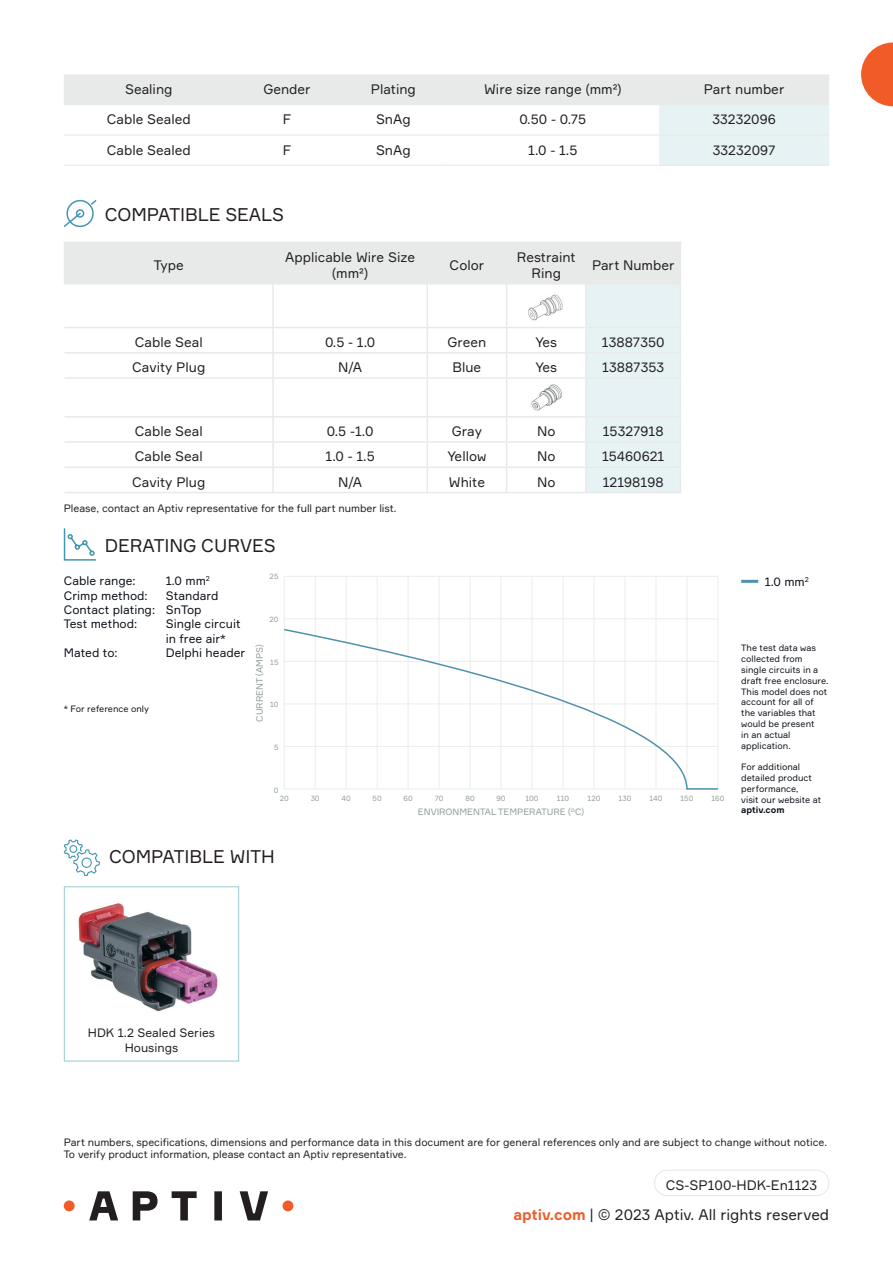
<style>
.page{position:relative;width:893px;height:1263px;background:#fff}
.page>*{position:absolute;margin:0;border:0;box-sizing:border-box;transform-origin:0 0}
.t1{font:18px "Formular";letter-spacing:-.005em;color:#231f20}
.t2{font:15px "Formular";color:#231f20}
.t3{font:13.5px/16.2px "Formular";color:#231f20;text-align:center}
.t4{font:12px/14.4px "Formular";color:#0d121a}
.t5{font:12px/14.4px "Formular";color:#231f20;text-align:center}
.t6{font:10.5px/12px "Formular";letter-spacing:-.005em;color:#231f20}
.t7{font:9px/10.8px "Formular";color:#0d121a}
.t8{font:9px "Formular";color:#909e95}
.t9{font:700 9px "Formular";color:#0d121a}
.t10{font:7.5px "Formular";color:#909e95}
.s1{font-weight:700;color:#f15b27}
</style>
<div class="page">
<svg style="left:861px;top:43px;width:32px;height:63px"></svg>
<svg style="left:64px;top:1191px;width:229px;height:29px"></svg>
<div style="left:654px;top:1169px;width:175px;height:27px;border:1px solid #e7eae8;border-radius:13px"></div>
<svg style="left:64px;top:74px;width:765px;height:91px"></svg>
<hr style="left:64px;top:104px;width:170px;height:1px;background:#e7eae8">
<hr style="left:234px;top:104px;width:106px;height:1px;background:#e7eae8">
<hr style="left:340px;top:104px;width:106px;height:1px;background:#e7eae8">
<hr style="left:446px;top:104px;width:213px;height:1px;background:#e7eae8">
<hr style="left:659px;top:104px;width:170px;height:1px;background:#e7eae8">
<hr style="left:64px;top:134px;width:170px;height:2px;background:#e7eae8">
<hr style="left:234px;top:134px;width:106px;height:2px;background:#e7eae8">
<hr style="left:340px;top:134px;width:106px;height:2px;background:#e7eae8">
<hr style="left:446px;top:134px;width:213px;height:2px;background:#e7eae8">
<hr style="left:659px;top:134px;width:170px;height:2px;background:#e7eae8">
<hr style="left:64px;top:165px;width:170px;height:1px;background:#e7eae8">
<hr style="left:234px;top:165px;width:106px;height:1px;background:#e7eae8">
<hr style="left:340px;top:165px;width:106px;height:1px;background:#e7eae8">
<hr style="left:446px;top:165px;width:213px;height:1px;background:#e7eae8">
<hr style="left:659px;top:165px;width:170px;height:1px;background:#e7eae8">
<svg style="left:64px;top:839px;width:36px;height:37px"></svg>
<div style="left:64px;top:886px;width:175px;height:176px;border:1px solid #a5cfd7"></div>
<img style="left:78px;top:903px;width:140px;height:109px">
<svg style="left:63px;top:528px;width:34px;height:33px"></svg>
<hr style="left:284px;top:576px;width:1px;height:213px;background:#e9eeea">
<hr style="left:284px;top:618px;width:434px;height:1px;background:#e9eeea">
<hr style="left:284px;top:576px;width:434px;height:1px;background:#e9eeea">
<hr style="left:315px;top:576px;width:1px;height:213px;background:#e9eeea">
<hr style="left:346px;top:576px;width:1px;height:213px;background:#e9eeea">
<hr style="left:377px;top:576px;width:1px;height:213px;background:#e9eeea">
<hr style="left:408px;top:576px;width:1px;height:213px;background:#e9eeea">
<hr style="left:439px;top:576px;width:1px;height:213px;background:#e9eeea">
<hr style="left:470px;top:576px;width:1px;height:213px;background:#e9eeea">
<hr style="left:501px;top:576px;width:1px;height:213px;background:#e9eeea">
<hr style="left:532px;top:576px;width:1px;height:213px;background:#e9eeea">
<hr style="left:563px;top:576px;width:1px;height:213px;background:#e9eeea">
<hr style="left:594px;top:576px;width:1px;height:213px;background:#e9eeea">
<hr style="left:625px;top:576px;width:1px;height:213px;background:#e9eeea">
<hr style="left:656px;top:576px;width:1px;height:213px;background:#e9eeea">
<hr style="left:687px;top:576px;width:1px;height:213px;background:#e9eeea">
<hr style="left:718px;top:576px;width:1px;height:213px;background:#e9eeea">
<svg style="left:284px;top:628px;width:435px;height:162px"></svg>
<hr style="left:741px;top:580px;width:17px;height:3px;background:#4f91ae">
<svg style="left:63px;top:199px;width:34px;height:29px"></svg>
<hr style="left:64px;top:242px;width:209px;height:1px;background:#e7eae8">
<hr style="left:64px;top:243px;width:1px;height:40px;background:#e7eae8">
<hr style="left:64px;top:283px;width:209px;height:1px;background:#e7eae8">
<svg style="left:65px;top:242px;width:616px;height:250px"></svg>
<hr style="left:65px;top:492px;width:208px;height:1px;background:#e7eae8">
<hr style="left:273px;top:492px;width:154px;height:1px;background:#e7eae8">
<hr style="left:427px;top:492px;width:80px;height:1px;background:#e7eae8">
<hr style="left:507px;top:492px;width:79px;height:1px;background:#e7eae8">
<hr style="left:586px;top:492px;width:95px;height:1px;background:#e7eae8">
<img style="left:526px;top:290px;width:41px;height:31px">
<img style="left:528px;top:384px;width:37px;height:27px">
<p class="t3" style="left:125px;top:81px;width:49px">Sealing</p>
<p class="t3" style="left:263px;top:81px;width:49px">Gender</p>
<p class="t3" style="left:371px;top:81px;width:47px">Plating</p>
<p class="t3" style="left:484px;top:81px;width:139px">Wire size range (mm²)</p>
<p class="t3" style="left:704px;top:81px;width:82px">Part number</p>
<p class="t3" style="left:107px;top:111px;width:85px">Cable Sealed</p>
<p class="t3" style="left:283px;top:111px;width:10px">F</p>
<p class="t3" style="left:376px;top:111px;width:36px">SnAg</p>
<p class="t3" style="left:519px;top:111px;width:68px">0.50 - 0.75</p>
<p class="t3" style="left:712px;top:111px;width:65px">33232096</p>
<p class="t3" style="left:107px;top:141px;width:85px">Cable Sealed</p>
<p class="t3" style="left:283px;top:141px;width:10px">F</p>
<p class="t3" style="left:376px;top:141px;width:36px">SnAg</p>
<p class="t3" style="left:528px;top:141px;width:51px">1.0 - 1.5</p>
<p class="t3" style="left:713px;top:141px;width:64px">33232097</p>
<h1 class="t1" style="left:105px;top:203px;width:181px">COMPATIBLE SEALS</h1>
<p class="t3" style="left:154px;top:256px;width:32px">Type</p>
<p class="t3" style="left:285px;top:248px;width:131px">Applicable Wire Size (mm²)</p>
<p class="t3" style="left:450px;top:256px;width:36px">Color</p>
<p class="t3" style="left:517px;top:248px;width:61px">Restraint<br>Ring</p>
<p class="t3" style="left:592px;top:256px;width:84px">Part Number</p>
<p class="t3" style="left:135px;top:334px;width:69px">Cable Seal</p>
<p class="t3" style="left:325px;top:334px;width:52px">0.5 - 1.0</p>
<p class="t3" style="left:447px;top:334px;width:40px">Green</p>
<p class="t3" style="left:535px;top:334px;width:23px">Yes</p>
<p class="t3" style="left:602px;top:334px;width:64px">13887350</p>
<p class="t3" style="left:132px;top:359px;width:75px">Cavity Plug</p>
<p class="t3" style="left:338px;top:359px;width:26px">N/A</p>
<p class="t3" style="left:453px;top:359px;width:30px">Blue</p>
<p class="t3" style="left:535px;top:359px;width:23px">Yes</p>
<p class="t3" style="left:602px;top:359px;width:63px">13887353</p>
<p class="t3" style="left:135px;top:423px;width:69px">Cable Seal</p>
<p class="t3" style="left:327px;top:423px;width:48px">0.5 -1.0</p>
<p class="t3" style="left:452px;top:423px;width:32px">Gray</p>
<p class="t3" style="left:537px;top:423px;width:20px">No</p>
<p class="t3" style="left:603px;top:423px;width:62px">15327918</p>
<p class="t3" style="left:135px;top:448px;width:69px">Cable Seal</p>
<p class="t3" style="left:326px;top:448px;width:51px">1.0 - 1.5</p>
<p class="t3" style="left:447px;top:448px;width:41px">Yellow</p>
<p class="t3" style="left:537px;top:448px;width:20px">No</p>
<p class="t3" style="left:602px;top:448px;width:64px">15460621</p>
<p class="t3" style="left:132px;top:473px;width:75px">Cavity Plug</p>
<p class="t3" style="left:338px;top:473px;width:26px">N/A</p>
<p class="t3" style="left:449px;top:473px;width:38px">White</p>
<p class="t3" style="left:537px;top:473px;width:20px">No</p>
<p class="t3" style="left:603px;top:473px;width:62px">12198198</p>
<p class="t6" style="left:64px;top:502px;width:334px">Please, contact an Aptiv representative for the full part number list.</p>
<h1 class="t1" style="left:105px;top:535px;width:172px">DERATING CURVES</h1>
<p class="t4" style="left:64px;top:573px;width:73px">Cable range:</p>
<p class="t4" style="left:166px;top:573px;width:46px">1.0 mm<sup>2</sup></p>
<p class="t4" style="left:64px;top:588px;width:85px">Crimp method:</p>
<p class="t4" style="left:64px;top:588px;width:156px;text-indent:102px">Standard<br>Contact plating: SnTop<br>Test method:</p>
<p class="t4" style="left:166px;top:617px;width:76px">Single circuit in free air*</p>
<p class="t4" style="left:64px;top:645px;width:55px">Mated to:</p>
<p class="t4" style="left:166px;top:645px;width:81px">Delphi header</p>
<p class="t7" style="left:64px;top:703px;width:87px">* For reference only</p>
<p class="t10" style="left:270px;top:572px;width:10px">25</p>
<p class="t10" style="left:269px;top:615px;width:11px">20</p>
<p class="t8" style="left:254px;top:722px;width:79px;rotate:-90deg">CURRENT (AMPS)</p>
<p class="t10" style="left:270px;top:657px;width:10px">15</p>
<p class="t10" style="left:270px;top:700px;width:10px">10</p>
<p class="t10" style="left:274px;top:743px;width:6px">5</p>
<p class="t10" style="left:274px;top:786px;width:6px">0</p>
<p class="t10" style="left:280px;top:794px;width:11px">20</p>
<p class="t10" style="left:311px;top:794px;width:10px">30</p>
<p class="t10" style="left:342px;top:794px;width:11px">40</p>
<p class="t10" style="left:373px;top:794px;width:11px">50</p>
<p class="t10" style="left:404px;top:794px;width:11px">60</p>
<p class="t10" style="left:435px;top:794px;width:10px">70</p>
<p class="t10" style="left:465px;top:794px;width:11px">80</p>
<p class="t10" style="left:496px;top:794px;width:11px">90</p>
<p class="t10" style="left:525px;top:794px;width:15px">100</p>
<p class="t10" style="left:557px;top:794px;width:14px">110</p>
<p class="t10" style="left:588px;top:794px;width:14px">120</p>
<p class="t10" style="left:619px;top:794px;width:14px">130</p>
<p class="t10" style="left:649px;top:794px;width:15px">140</p>
<p class="t10" style="left:680px;top:794px;width:14px">150</p>
<p class="t10" style="left:711px;top:794px;width:14px">160</p>
<p class="t8" style="left:418px;top:806px;width:168px">ENVIRONMENTAL TEMPERATURE (°C)</p>
<h1 class="t1" style="left:109px;top:846px;width:167px">COMPATIBLE WITH</h1>
<p class="t4" style="left:765px;top:574px;width:46px">1.0 mm<sup>2</sup></p>
<p class="t7" style="left:741px;top:643px;width:89px">The test data was collected from single circuits in a draft free enclosure.<br>This model does not account for all of the variables that would be present<br>in an actual application.</p>
<p class="t7" style="left:741px;top:761px;width:82px">For additional detailed product performance,<br>visit our website at</p>
<p class="t9" style="left:741px;top:805px;width:45px">aptiv.com</p>
<p class="t5" style="left:88px;top:1025px;width:129px">HDK 1.2 Sealed Series<br>Housings</p>
<p class="t6" style="left:64px;top:1136px;width:765px">Part numbers, specifications, dimensions and performance data in this document are for general references only and are subject to change without notice.<br>To verify product information, please contact an Aptiv representative.</p>
<p class="t3" style="left:666px;top:1177px;width:153px">CS-SP100-HDK-En1123</p>
<p class="t2" style="left:513px;top:1205px;width:317px"><span class="s1">aptiv.com</span> | © 2023 Aptiv. All rights reserved</p>
</div>
